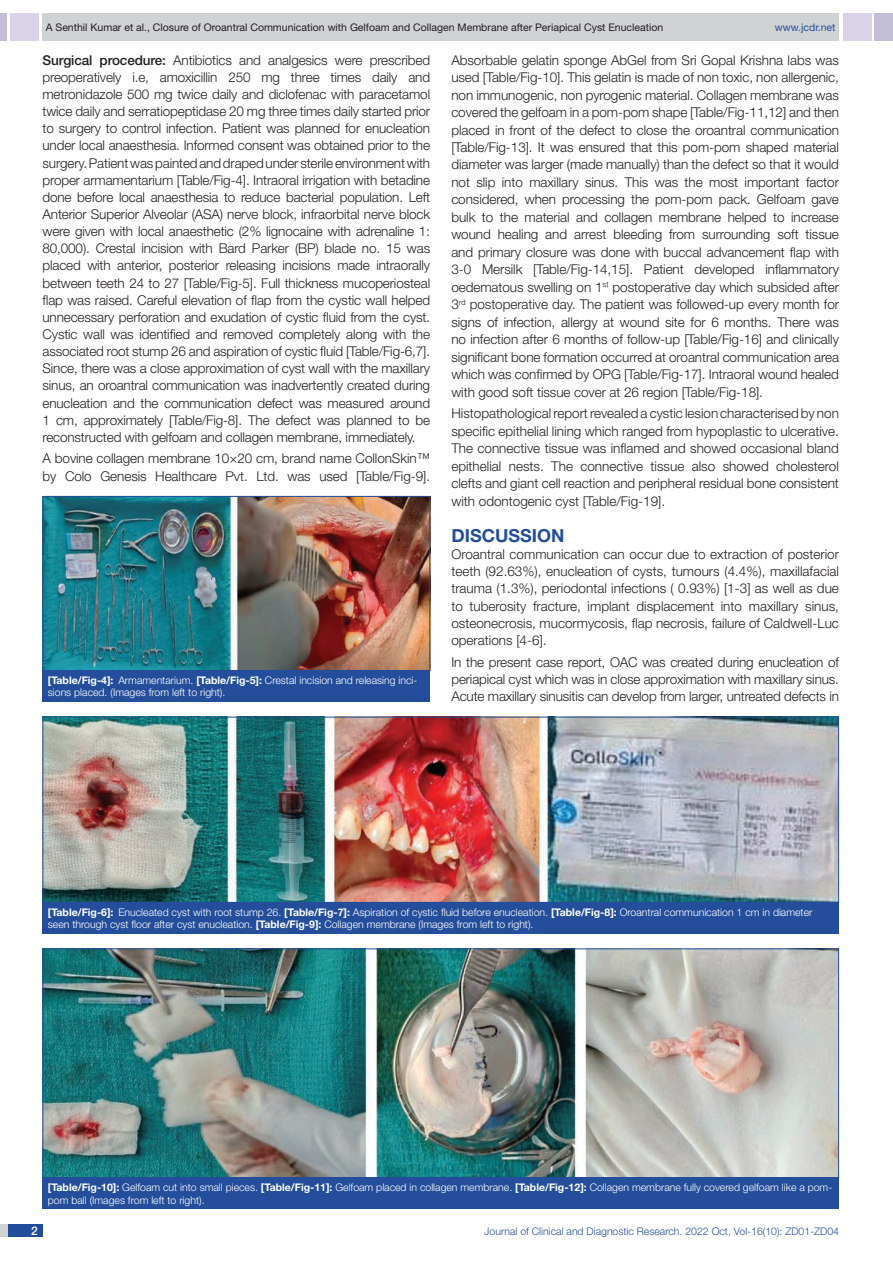
<style>
.page{position:relative;width:893px;height:1263px;background:#fff}
.page>*{position:absolute;margin:0;border:0;box-sizing:border-box;transform-origin:0 0}
.t1{font:700 18px "Helvetica Neue";color:#244e9b}
.t2{font:300 13.5px/17.4px "Helvetica Neue";letter-spacing:-.005em;color:#231f20;text-align:justify}
.t3{font:500 12px "Helvetica Neue";color:#fff}
.t4{font:300 10.5px/12.6px "Helvetica Neue";color:#fff}
.t5{font:10.5px "Helvetica Neue";color:#231f20}
.t6{font:300 10.5px "Helvetica Neue";color:#244e9b}
.t7{font:10.5px "Helvetica Neue";color:#244e9b}
.s1{font-weight:500}
.s2{font-weight:700}
</style>
<div class="page">
<div style="left:0;top:13px;width:7px;height:28px;background:#c2bed7"></div>
<div style="left:10px;top:13px;width:29px;height:28px;background:#d9d2e8"></div>
<div style="left:43px;top:13px;width:796px;height:28px;background:#d1d2d4"></div>
<div style="left:875px;top:13px;width:18px;height:28px;background:#c2bed7"></div>
<div style="left:843px;top:13px;width:29px;height:28px;background:#d9d2e8"></div>
<div style="left:0;top:1224px;width:43px;height:13px;background:#d1d2d4"></div>
<div style="left:8px;top:1224px;width:35px;height:13px;background:#214c99"></div>
<img style="left:45px;top:498px;width:383px;height:171px">
<div style="left:43px;top:496px;width:387px;height:175px;border:1px solid #244e9b"></div>
<div style="left:43px;top:670px;width:387px;height:32px;background:#244e9b"></div>
<img style="left:45px;top:719px;width:792px;height:182px">
<div style="left:43px;top:717px;width:796px;height:186px;border:1px solid #244e9b"></div>
<div style="left:43px;top:902px;width:796px;height:31px;background:#244e9b"></div>
<img style="left:45px;top:950px;width:792px;height:226px">
<div style="left:43px;top:1177px;width:796px;height:32px;background:#244e9b"></div>
<p class="t5" style="left:46px;top:21px;width:619px">A Senthil Kumar et al., Closure of Oroantral Communication with Gelfoam and Collagen Membrane after Periapical Cyst Enucleation</p>
<p class="t7" style="left:775px;top:21px;width:62px">www.jcdr.net</p>
<p class="t2" style="left:43px;top:51px;width:389px"><span class="s1">Surgical procedure:</span> Antibiotics and analgesics were prescribed preoperatively i.e, amoxicillin 250 mg three times daily and metronidazole 500 mg twice daily and diclofenac with paracetamol twice daily and serratiopeptidase 20 mg three times daily started prior to surgery to control infection. Patient was planned for enucleation under local anaesthesia. Informed consent was obtained prior to the surgery. Patient was painted and draped under sterile environment with proper armamentarium [Table/Fig-4]. Intraoral irrigation with betadine done before local anaesthesia to reduce bacterial population. Left Anterior Superior Alveolar (ASA) nerve block, infraorbital nerve block were given with local anaesthetic (2% lignocaine with adrenaline 1:<br>80,000). Crestal incision with Bard Parker (BP) blade no. 15 was placed with anterior, posterior releasing incisions made intraorally between teeth 24 to 27 [Table/Fig-5]. Full thickness mucoperiosteal flap was raised. Careful elevation of flap from the cystic wall helped unnecessary perforation and exudation of cystic fluid from the cyst.<br>Cystic wall was identified and removed completely along with the associated root stump 26 and aspiration of cystic fluid [Table/Fig-6,7].<br>Since, there was a close approximation of cyst wall with the maxillary sinus, an oroantral communication was inadvertently created during enucleation and the communication defect was measured around 1 cm, approximately [Table/Fig-8]. The defect was planned to be reconstructed with gelfoam and collagen membrane, immediately.</p>
<p class="t2" style="left:43px;top:450px;width:389px">A bovine collagen membrane 10×20 cm, brand name CollonSkin™ by Colo Genesis Healthcare Pvt. Ltd. was used [Table/Fig-9].</p>
<p class="t4" style="left:48px;top:673px;width:371px"><span class="s2">[Table/Fig-4]:</span> Armamentarium. <span class="s2">[Table/Fig-5]:</span> Crestal incision and releasing inci&shy;sions placed. (Images from left to right).</p>
<p class="t2" style="left:451px;top:51px;width:389px">Absorbable gelatin sponge AbGel from Sri Gopal Krishna labs was used [Table/Fig-10]. This gelatin is made of non toxic, non allergenic, non immunogenic, non pyrogenic material. Collagen membrane was covered the gelfoam in a pom-pom shape [Table/Fig-11,12] and then placed in front of the defect to close the oroantral communication [Table/Fig-13]. It was ensured that this pom-pom shaped material diameter was larger (made manually) than the defect so that it would not slip into maxillary sinus. This was the most important factor considered, when processing the pom-pom pack. Gelfoam gave bulk to the material and collagen membrane helped to increase wound healing and arrest bleeding from surrounding soft tissue and primary closure was done with buccal advancement flap with 3-0 Mersilk [Table/Fig-14,15]. Patient developed inflammatory oedematous swelling on 1<sup>st</sup> postoperative day which subsided after 3<sup>rd</sup> postoperative day. The patient was followed-up every month for signs of infection, allergy at wound site for 6 months. There was no infection after 6 months of follow-up [Table/Fig-16] and clinically significant bone formation occurred at oroantral communication area which was confirmed by OPG [Table/Fig-17]. Intraoral wound healed with good soft tissue cover at 26 region [Table/Fig-18].</p>
<p class="t2" style="left:451px;top:405px;width:389px">Histopathological report revealed a cystic lesion characterised by non specific epithelial lining which ranged from hypoplastic to ulcerative.<br>The connective tissue was inflamed and showed occasional bland epithelial nests. The connective tissue also showed cholesterol clefts and giant cell reaction and peripheral residual bone consistent with odontogenic cyst [Table/Fig-19].</p>
<h1 class="t1" style="left:451px;top:524px;width:115px">DISCUSSION</h1>
<p class="t2" style="left:451px;top:545px;width:389px">Oroantral communication can occur due to extraction of posterior teeth (92.63%), enucleation of cysts, tumours (4.4%), maxillafacial trauma (1.3%), periodontal infections ( 0.93%) [1-3] as well as due to tuberosity fracture, implant displacement into maxillary sinus, osteonecrosis, mucormycosis, flap necrosis, failure of Caldwell-Luc operations [4-6].</p>
<p class="t2" style="left:451px;top:653px;width:389px">In the present case report, OAC was created during enucleation of periapical cyst which was in close approximation with maxillary sinus.<br>Acute maxillary sinusitis can develop from larger, untreated defects in</p>
<p class="t4" style="left:48px;top:905px;width:766px"><span class="s2">[Table/Fig-6]:</span> Enucleated cyst with root stump 26. <span class="s2">[Table/Fig-7]:</span> Aspiration of cystic fluid before enucleation. <span class="s2">[Table/Fig-8]:</span> Oroantral communication 1 cm in diameter seen through cyst floor after cyst enucleation. <span class="s2">[Table/Fig-9]:</span> Collagen membrane (Images from left to right).</p>
<p class="t4" style="left:48px;top:1181px;width:786px"><span class="s2">[Table/Fig-10]:</span> Gelfoam cut into small pieces. <span class="s2">[Table/Fig-11]:</span> Gelfoam placed in collagen membrane. <span class="s2">[Table/Fig-12]:</span> Collagen membrane fully covered gelfoam like a pom&shy;pom ball (Images from left to right).</p>
<p class="t3" style="left:31px;top:1223px;width:8px">2</p>
<p class="t6" style="left:484px;top:1225px;width:356px">Journal of Clinical and Diagnostic Research. 2022 Oct, Vol-16(10): ZD01-ZD04</p>
</div>
